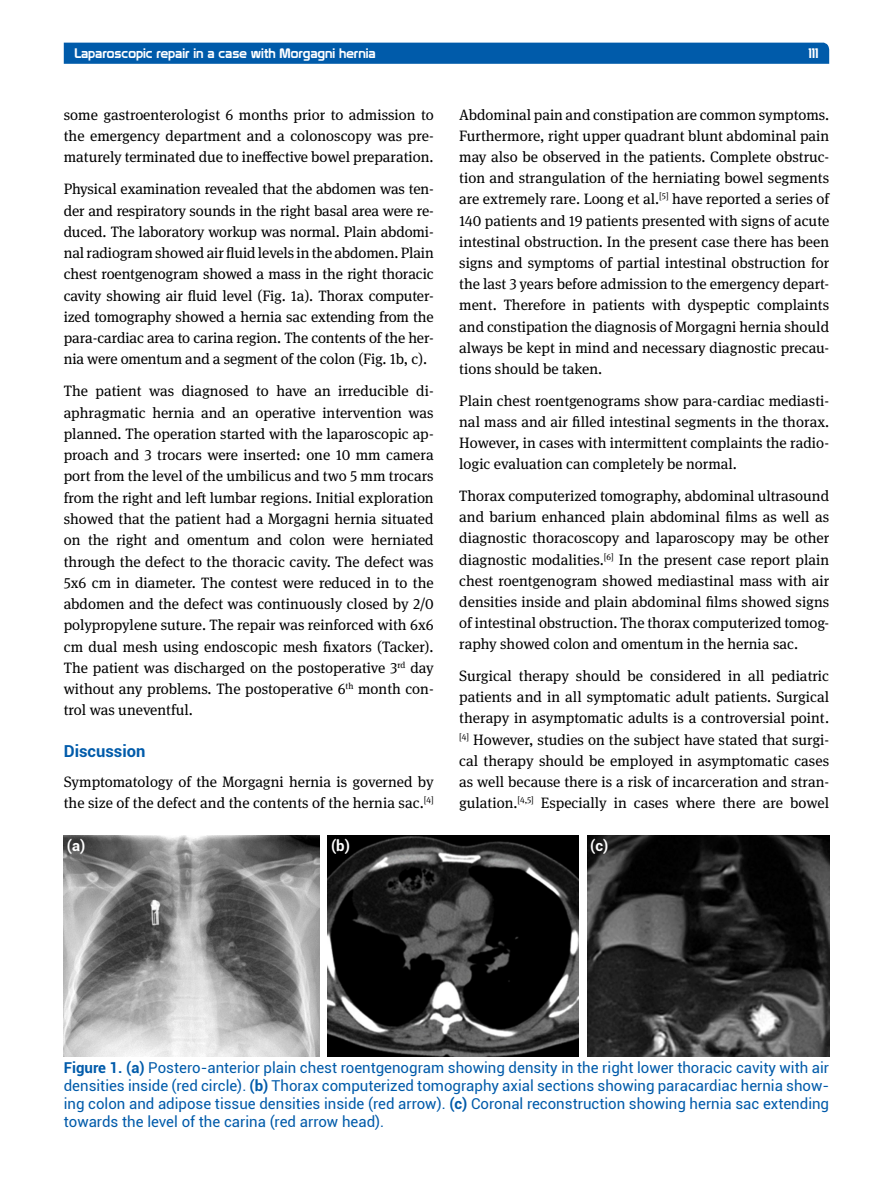
<style>
.page{position:relative;width:893px;height:1191px;background:#fff}
.page>*{position:absolute;margin:0;border:0;box-sizing:border-box;transform-origin:0 0}
.t1{font:700 16.5px "Roboto";color:#005baa}
.t2{font:15px/21.1px "DG Meta Serif Science";color:#000;text-align:justify}
.t3{font:15px/18px "Roboto";color:#005baa;text-align:justify}
.t4{font:700 15px "Roboto";color:#fff}
.t5{font:13.5px "Prototype";color:#fff}
.s1{font-weight:700}
</style>
<div class="page">
<div style="left:64px;top:43px;width:765px;height:21px;background:#005baa"></div>
<img style="left:64px;top:835px;width:255px;height:221px">
<img style="left:328px;top:835px;width:250px;height:221px">
<img style="left:587px;top:835px;width:242px;height:221px">
<p class="t5" style="left:74px;top:45px;width:303px">Laparoscopic repair in a case with Morgagni hernia</p>
<p class="t5" style="left:808px;top:45px;width:12px">111</p>
<p class="t2" style="left:64px;top:104px;width:371px">some gastroenterologist 6 months prior to admission to the emergency department and a colonoscopy was pre&shy;maturely terminated due to ineffective bowel preparation.</p>
<p class="t2" style="left:64px;top:178px;width:371px">Physical examination revealed that the abdomen was ten&shy;der and respiratory sounds in the right basal area were re&shy;duced. The laboratory workup was normal. Plain abdomi&shy;nal radiogram showed air fluid levels in the abdomen. Plain chest roentgenogram showed a mass in the right thoracic cavity showing air fluid level (Fig. 1a). Thorax computer&shy;ized tomography showed a hernia sac extending from the para-cardiac area to carina region. The contents of the her&shy;nia were omentum and a segment of the colon (Fig. 1b, c).</p>
<p class="t2" style="left:64px;top:380px;width:371px">The patient was diagnosed to have an irreducible di&shy;aphragmatic hernia and an operative intervention was planned. The operation started with the laparoscopic ap&shy;proach and 3 trocars were inserted: one 10 mm camera port from the level of the umbilicus and two 5 mm trocars from the right and left lumbar regions. Initial exploration showed that the patient had a Morgagni hernia situated on the right and omentum and colon were herniated through the defect to the thoracic cavity. The defect was 5x6 cm in diameter. The contest were reduced in to the abdomen and the defect was continuously closed by 2/0 polypropylene suture. The repair was reinforced with 6x6 cm dual mesh using endoscopic mesh fixators (Tacker).<br>The patient was discharged on the postoperative 3<sup>rd</sup> day without any problems. The postoperative 6<sup>th</sup> month con&shy;trol was uneventful.</p>
<p class="t1" style="left:64px;top:739px;width:83px">Discussion</p>
<p class="t2" style="left:64px;top:770px;width:371px">Symptomatology of the Morgagni hernia is governed by the size of the defect and the contents of the hernia sac.<sup>[4]</sup></p>
<p class="t2" style="left:459px;top:104px;width:371px">Abdominal pain and constipation are common symptoms.<br>Furthermore, right upper quadrant blunt abdominal pain may also be observed in the patients. Complete obstruc&shy;tion and strangulation of the herniating bowel segments are extremely rare. Loong et al.<sup>[5]</sup> have reported a series of 140 patients and 19 patients presented with signs of acute intestinal obstruction. In the present case there has been signs and symptoms of partial intestinal obstruction for the last 3 years before admission to the emergency depart&shy;ment. Therefore in patients with dyspeptic complaints and constipation the diagnosis of Morgagni hernia should always be kept in mind and necessary diagnostic precau&shy;tions should be taken.</p>
<p class="t2" style="left:459px;top:389px;width:371px">Plain chest roentgenograms show para-cardiac mediasti&shy;nal mass and air filled intestinal segments in the thorax.<br>However, in cases with intermittent complaints the radio&shy;logic evaluation can completely be normal.</p>
<p class="t2" style="left:459px;top:485px;width:371px">Thorax computerized tomography, abdominal ultrasound and barium enhanced plain abdominal films as well as diagnostic thoracoscopy and laparoscopy may be other diagnostic modalities.<sup>[6]</sup> In the present case report plain chest roentgenogram showed mediastinal mass with air densities inside and plain abdominal films showed signs of intestinal obstruction. The thorax computerized tomog&shy;raphy showed colon and omentum in the hernia sac.</p>
<p class="t2" style="left:459px;top:665px;width:371px">Surgical therapy should be considered in all pediatric patients and in all symptomatic adult patients. Surgical therapy in asymptomatic adults is a controversial point. <sup>[4]</sup> However, studies on the subject have stated that surgi&shy;cal therapy should be employed in asymptomatic cases as well because there is a risk of incarceration and stran&shy;gulation.<sup>[4,5]</sup> Especially in cases where there are bowel</p>
<p class="t4" style="left:67px;top:835px;width:20px">(a)</p>
<p class="t4" style="left:331px;top:835px;width:20px">(b)</p>
<p class="t4" style="left:590px;top:835px;width:20px">(c)</p>
<p class="t3" style="left:64px;top:1058px;width:767px"><span class="s1">Figure 1. (a)</span> Postero-anterior plain chest roentgenogram showing density in the right lower thoracic cavity with air densities inside (red circle). <span class="s1">(b)</span> Thorax computerized tomography axial sections showing paracardiac hernia show&shy;ing colon and adipose tissue densities inside (red arrow). <span class="s1">(c)</span> Coronal reconstruction showing hernia sac extending towards the level of the carina (red arrow head).</p>
</div>
